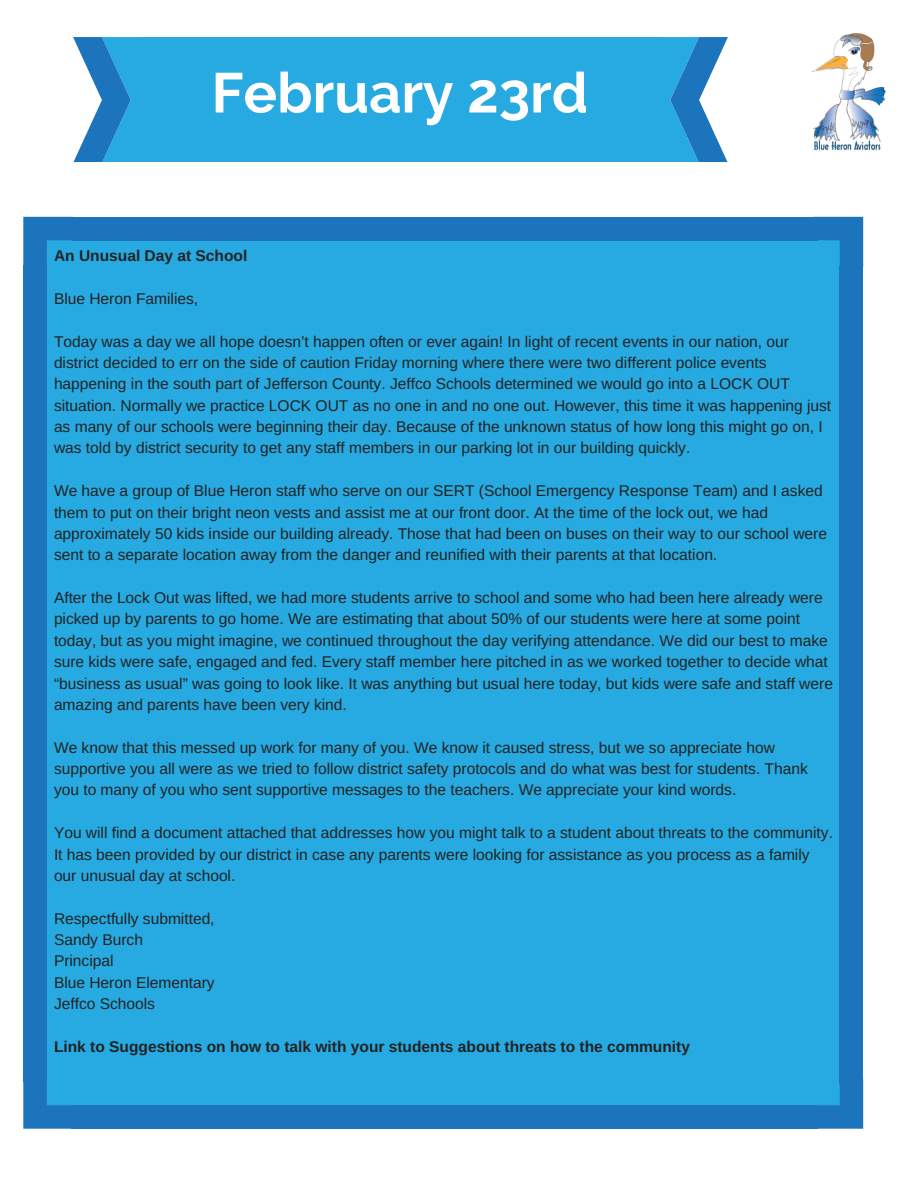
<style>
.page{position:relative;width:918px;height:1188px;background:#fff}
.page>*{position:absolute;margin:0;border:0;box-sizing:border-box;transform-origin:0 0}
.t1{font:700 55.95px "Raleway";color:#fff}
.t2{font:15.6px/21.3px "Arimo";color:#222}
.t3{font:700 15.6px "Arimo";color:#222}
</style>
<div class="page">
<svg style="left:660px;top:37px;width:68px;height:125px"></svg>
<div style="left:141px;top:37px;width:519px;height:125px;background:#27aae1"></div>
<svg style="left:73px;top:37px;width:68px;height:125px"></svg>
<img style="left:812px;top:34px;width:74px;height:116px">
<div style="left:55px;top:249px;width:777px;height:848px;background:#27aae1"></div>
<div style="left:71px;top:1080px;width:747px;height:28px;background:#27aae1"></div>
<div style="left:71px;top:1105px;width:747px;height:24px;background:#1c75bc"></div>
<svg style="left:818px;top:1082px;width:45px;height:47px;background:#2082c5"></svg>
<div style="left:44px;top:265px;width:28px;height:820px;background:#27aae1"></div>
<div style="left:23px;top:265px;width:24px;height:816px;background:#1c75bc"></div>
<svg style="left:23px;top:1081px;width:48px;height:48px;background:#2184c6"></svg>
<svg style="left:815px;top:264px;width:28px;height:818px"></svg>
<div style="left:840px;top:265px;width:23px;height:819px;background:#1c75bc"></div>
<svg style="left:817px;top:217px;width:46px;height:50px;background:#1e83c5"></svg>
<div style="left:71px;top:237px;width:746px;height:29px;background:#27aae1"></div>
<div style="left:71px;top:217px;width:747px;height:23px;background:#1c75bc"></div>
<svg style="left:23px;top:217px;width:50px;height:48px;background:#2084c6"></svg>
<h1 class="t1" style="left:212px;top:60px;width:378px">February 23rd</h1>
<p class="t3" style="left:54px;top:247px;width:195px">An Unusual Day at School</p>
<p class="t2" style="left:54px;top:288px;width:146px">Blue Heron Families,</p>
<p class="t2" style="left:54px;top:330px;width:779px">Today was a day we all hope doesn’t happen often or ever again! In light of recent events in our nation, our district decided to err on the side of caution Friday morning where there were two different police events happening in the south part of Jefferson County. Jeffco Schools determined we would go into a LOCK OUT situation. Normally we practice LOCK OUT as no one in and no one out. However, this time it was happening just as many of our schools were beginning their day. Because of the unknown status of how long this might go on, I was told by district security to get any staff members in our parking lot in our building quickly.</p>
<p class="t2" style="left:54px;top:480px;width:775px">We have a group of Blue Heron staff who serve on our SERT (School Emergency Response Team) and I asked them to put on their bright neon vests and assist me at our front door. At the time of the lock out, we had approximately 50 kids inside our building already. Those that had been on buses on their way to our school were sent to a separate location away from the danger and reunified with their parents at that location.</p>
<p class="t2" style="left:54px;top:587px;width:780px">After the Lock Out was lifted, we had more students arrive to school and some who had been here already were picked up by parents to go home. We are estimating that about 50% of our students were here at some point today, but as you might imagine, we continued throughout the day verifying attendance. We did our best to make sure kids were safe, engaged and fed. Every staff member here pitched in as we worked together to decide what “business as usual” was going to look like. It was anything but usual here today, but kids were safe and staff were amazing and parents have been very kind.</p>
<p class="t2" style="left:54px;top:737px;width:755px">We know that this messed up work for many of you. We know it caused stress, but we so appreciate how supportive you all were as we tried to follow district safety protocols and do what was best for students. Thank you to many of you who sent supportive messages to the teachers. We appreciate your kind words.</p>
<p class="t2" style="left:54px;top:822px;width:781px">You will find a document attached that addresses how you might talk to a student about threats to the community.<br>It has been provided by our district in case any parents were looking for assistance as you process as a family our unusual day at school.</p>
<p class="t2" style="left:54px;top:908px;width:162px">Respectfully submitted,<br>Sandy Burch<br>Principal<br>Blue Heron Elementary<br>Jeffco Schools</p>
<p class="t3" style="left:54px;top:1038px;width:638px">Link to Suggestions on how to talk with your students about threats to the community</p>
</div>
